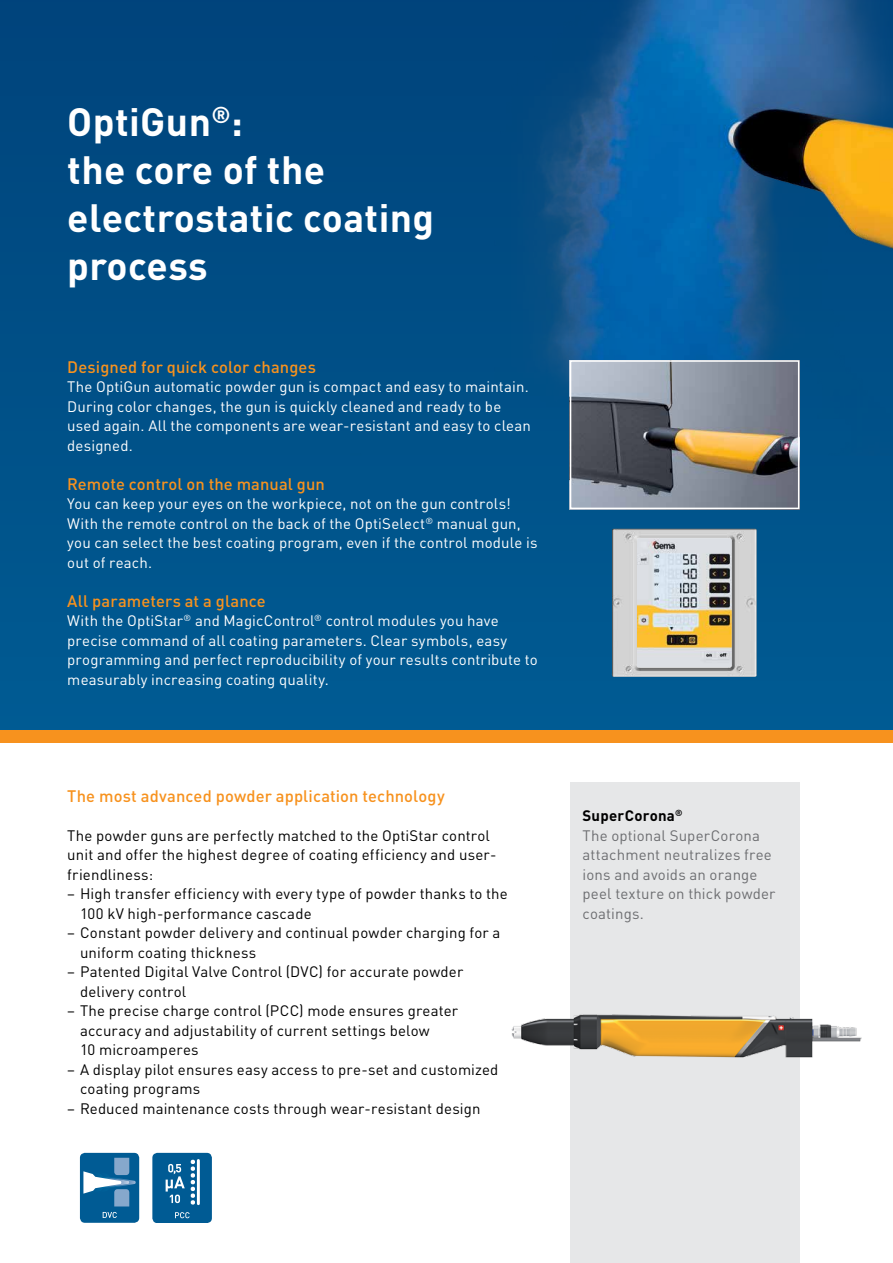
<style>
.page{position:relative;width:893px;height:1263px;background:#fff}
.page>*{position:absolute;margin:0;border:0;box-sizing:border-box;transform-origin:0 0}
.t1{font:700 39px/48px "DIN Pro";letter-spacing:.01em;color:#fff}
.t2{font:500 16.5px "DIN Pro";letter-spacing:.005em;color:#f7921e}
.t3{font:15px/19.5px "DIN Pro";letter-spacing:.01em;color:#000}
.t4{font:15px/19.5px "DIN Pro";letter-spacing:.01em;color:#fff}
.t5{font:15px/19.5px "DIN Pro";letter-spacing:.01em;color:#6d6e71}
.s1{font-weight:700;color:#000}
</style>
<div class="page">
<div style="left:0;top:0;width:893px;height:737px;background:linear-gradient(to right,#004e86,#005a92)"></div>
<div style="left:0;top:730px;width:893px;height:13px;background:#f7921e"></div>
<img style="left:350px;top:0;width:543px;height:455px">
<div style="left:570px;top:782px;width:229px;height:481px;background:#e6e7e8"></div>
<img style="left:573px;top:363px;width:223px;height:143px">
<img style="left:511px;top:989px;width:351px;height:105px">
<img style="left:612px;top:529px;width:145px;height:148px">
<div style="left:80px;top:1153px;width:59px;height:70px;background:#005b94;border-radius:5px"></div>
<svg style="left:83px;top:1158px;width:53px;height:48px"></svg>
<svg style="left:103px;top:1212px;width:14px;height:6px"></svg>
<div style="left:152px;top:1153px;width:60px;height:70px;background:#005b94;border-radius:5px"></div>
<svg style="left:166px;top:1159px;width:29px;height:46px"></svg>
<hr style="left:197px;top:1160px;width:3px;height:44px;background:#fff">
<svg style="left:175px;top:1212px;width:15px;height:6px"></svg>
<div style="left:570px;top:360px;width:229px;height:149px;border:2px solid #fff"></div>
<h1 class="t1" style="left:67px;top:93px;width:368px">OptiGun<sup>®</sup>:<br>the core of the electrostatic coating process</h1>
<p class="t2" style="left:67px;top:353px;width:250px">Designed for quick color changes</p>
<p class="t4" style="left:67px;top:375px;width:465px">The OptiGun automatic powder gun is compact and easy to maintain.<br>During color changes, the gun is quickly cleaned and ready to be used again. All the components are wear-resistant and easy to clean designed.</p>
<p class="t2" style="left:67px;top:470px;width:259px">Remote control on the manual gun</p>
<p class="t4" style="left:67px;top:492px;width:472px">You can keep your eyes on the workpiece, not on the gun controls!<br>With the remote control on the back of the OptiSelect<sup>®</sup> manual gun, you can select the best coating program, even if the control module is out of reach.</p>
<p class="t2" style="left:67px;top:587px;width:200px">All parameters at a glance</p>
<p class="t4" style="left:67px;top:609px;width:472px">With the OptiStar<sup>®</sup> and MagicControl<sup>®</sup> control modules you have precise command of all coating parameters. Clear symbols, easy programming and perfect reproducibility of your results contribute to measurably increasing coating quality.</p>
<p class="t2" style="left:67px;top:782px;width:379px">The most advanced powder application technology</p>
<p class="t3" style="left:67px;top:824px;width:431px">The powder guns are perfectly matched to the OptiStar control unit and offer the highest degree of coating efficiency and user&shy;friendliness:</p>
<p class="t3" style="left:80px;top:882px;width:429px;text-indent:-13px">– High transfer efficiency with every type of powder thanks to the<br>100 kV high-performance cascade</p>
<p class="t3" style="left:80px;top:921px;width:422px;text-indent:-13px">– Constant powder delivery and continual powder charging for a uniform coating thickness</p>
<p class="t3" style="left:80px;top:960px;width:385px;text-indent:-13px">– Patented Digital Valve Control (DVC) for accurate powder delivery control</p>
<p class="t3" style="left:80px;top:999px;width:380px;text-indent:-13px">– The precise charge control (PCC) mode ensures greater accuracy and adjustability of current settings below<br>10 microamperes</p>
<p class="t3" style="left:80px;top:1058px;width:420px;text-indent:-13px">– A display pilot ensures easy access to pre-set and customized coating programs</p>
<p class="t3" style="left:67px;top:1097px;width:415px">– Reduced maintenance costs through wear-resistant design</p>
<p class="t5" style="left:583px;top:804px;width:195px"><span class="s1">SuperCorona</span><sup>®<br></sup>The optional SuperCorona attachment neutralizes free ions and avoids an orange peel texture on thick powder coatings.</p>
</div>
